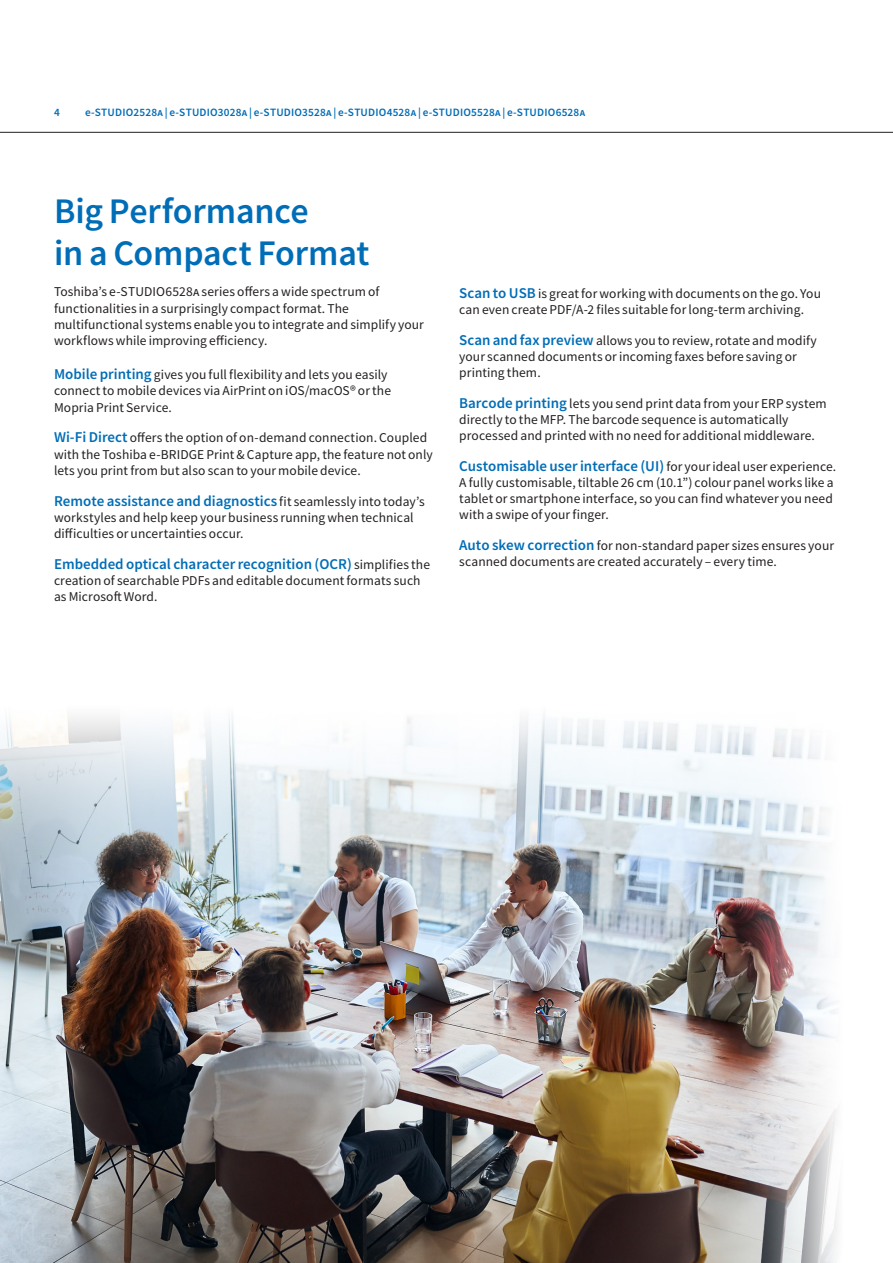
<style>
.page{position:relative;width:893px;height:1263px;background:#fff}
.page>*{position:absolute;margin:0;border:0;box-sizing:border-box;transform-origin:0 0}
.Headline_24pt{font:500 36px/42px "Toshiba Sans";letter-spacing:-.005em;color:#006db7}
.Continuous_text_9pt{font:500 15px "Toshiba Sans";color:#006db7}
.Continuous_text_9pt-2{font:13.5px/16.2px "Toshiba Sans";letter-spacing:.005em;color:#231f20}
.t1{font:500 11.25px "Toshiba Sans";letter-spacing:.02em;color:#006db7}
.s1{font-weight:500;font-size:15px;color:#006db7}
.s2{font-weight:400;font-size:13.5px;color:#231f20}
</style>
<div class="page">
<hr style="left:0;top:132px;width:893px;height:1px;background:#231f20">
<img style="left:0;top:715px;width:838px;height:548px">
<p class="t1" style="left:54px;top:104px;width:7px">4</p>
<p class="t1" style="left:85px;top:104px;width:502px">e-STUDIO2528a | e-STUDIO3028a | e-STUDIO3528a | e-STUDIO4528a | e-STUDIO5528a | e-STUDIO6528a</p>
<p class="Headline_24pt" style="left:54px;top:189px;width:317px">Big Performance<br>in a Compact Format</p>
<p class="Continuous_text_9pt-2" style="left:54px;top:284px;width:371px">Toshiba’s e-STUDIO6528a series offers a wide spectrum of functionalities in a surprisingly compact format. The multifunctional systems enable you to integrate and simplify your workflows while improving efficiency.</p>
<p class="Continuous_text_9pt-2" style="left:54px;top:367px;width:339px"><span class="s1">Mobile printing</span> gives you full flexibility and lets you easily connect to mobile devices via AirPrint on iOS/macOS® or the<br>Mopria Print Service.</p>
<p class="Continuous_text_9pt-2" style="left:54px;top:430px;width:380px"><span class="s1">Wi-Fi Direct</span> offers the option of on-demand connection. Coupled with the Toshiba e-BRIDGE Print &amp; Capture app, the feature not only lets you print from but also scan to your mobile device.</p>
<p class="Continuous_text_9pt" style="left:54px;top:491px;width:372px">Remote assistance and diagnostics <span class="s2">fit seamlessly into today’s</span></p>
<p class="Continuous_text_9pt-2" style="left:54px;top:509px;width:361px">workstyles and help keep your business running when technical difficulties or uncertainties occur.</p>
<p class="Continuous_text_9pt" style="left:54px;top:554px;width:378px">Embedded optical character recognition (OCR) <span class="s2">simplifies the</span></p>
<p class="Continuous_text_9pt-2" style="left:54px;top:572px;width:368px">creation of searchable PDFs and editable document formats such as Microsoft Word.</p>
<p class="Continuous_text_9pt-2" style="left:459px;top:285px;width:363px"><span class="s1">Scan to USB</span> is great for working with documents on the go. You can even create PDF/A-2 files suitable for long-term archiving.</p>
<p class="Continuous_text_9pt-2" style="left:459px;top:332px;width:359px"><span class="s1">Scan and fax preview</span> allows you to review, rotate and modify your scanned documents or incoming faxes before saving or printing them.</p>
<p class="Continuous_text_9pt-2" style="left:459px;top:395px;width:369px"><span class="s1">Barcode printing</span> lets you send print data from your ERP system directly to the MFP. The barcode sequence is automatically processed and printed with no need for additional middleware.</p>
<p class="Continuous_text_9pt" style="left:459px;top:456px;width:378px">Customisable user interface (UI) <span class="s2">for your ideal user experience.</span></p>
<p class="Continuous_text_9pt-2" style="left:459px;top:474px;width:376px;text-align:justify">A fully customisable, tiltable 26 cm (10.1”) colour panel works like a tablet or smartphone interface, so you can find whatever you need with a swipe of your finger.</p>
<p class="Continuous_text_9pt-2" style="left:459px;top:538px;width:376px"><span class="s1">Auto skew correction</span> for non-standard paper sizes ensures your scanned documents are created accurately – every time.</p>
</div>
